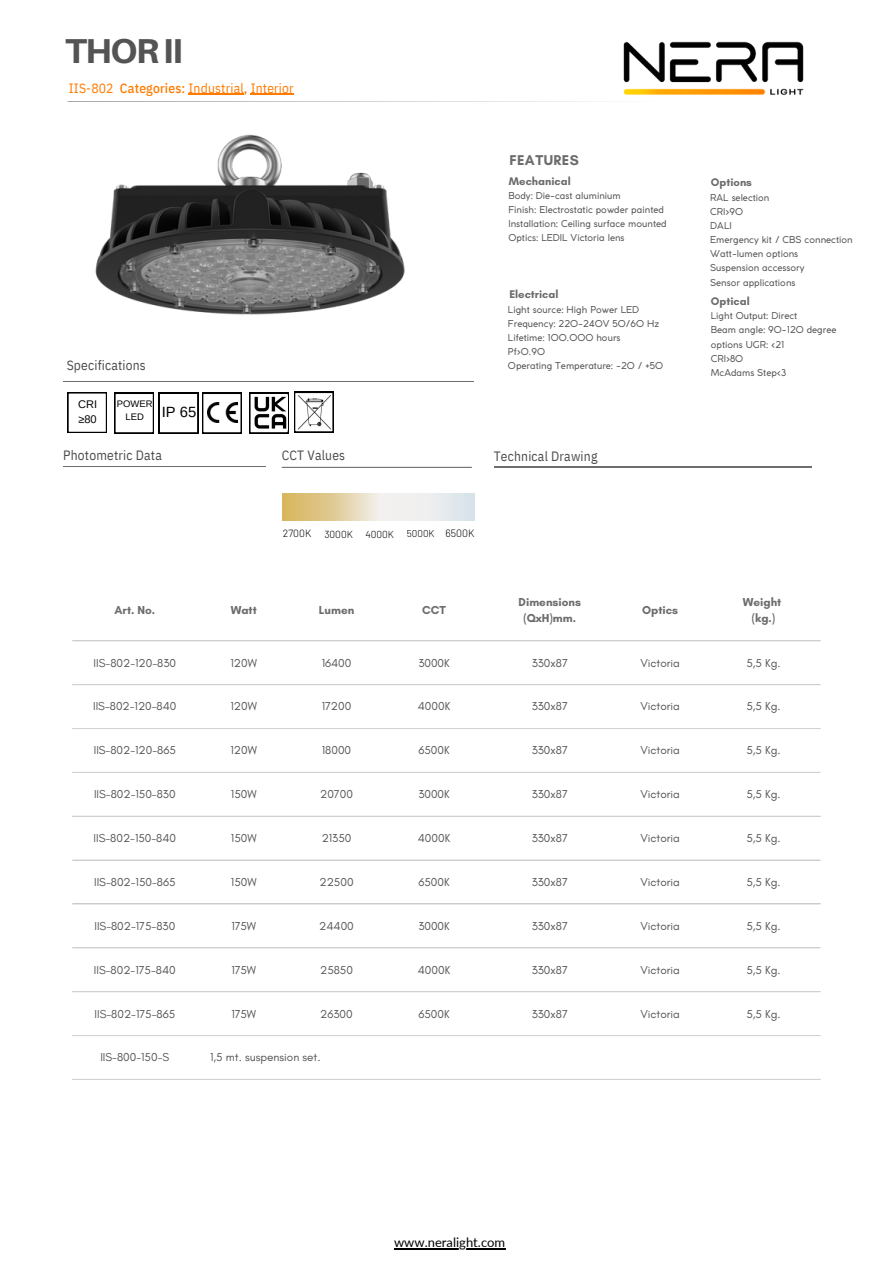
<style>
.page{position:relative;width:893px;height:1264px;background:#fff}
.page>*{position:absolute;margin:0;border:0;box-sizing:border-box;transform-origin:0 0}
.t1{font:800 34.5px "Aileron";letter-spacing:-.035em;color:#545454}
.t2{font:14.85px "Arimo";color:#000}
.t3{font:700 14.4px "Glacial Indifference";letter-spacing:.03em;color:#6c6c6c}
.t4{font:13.5px "IBM Plex Sans Cond";letter-spacing:.015em;color:#4c4c4e}
.t5{font:13.5px "IBM Plex Sans Cond";letter-spacing:.015em;color:#ff7b00}
.t6{font:13.05px "Lato";color:#000}
.t7{font:11.7px "Glacial Indifference";color:#545454}
.t8{font:700 11.7px "Glacial Indifference";color:#6c6c6c}
.t9{font:700 11.25px "Glacial Indifference";color:#6c6c6c}
.t10{font:11.1px "Arimo";color:#000}
.t11{font:300 10.5px "Barlow";color:#000}
.t12{font:300 10.35px "Barlow";color:#000}
.t13{font:300 10.2px "Barlow";color:#000}
.t14{font:300 10.05px "Barlow";color:#000}
.t15{font:300 9.9px "Barlow";color:#000}
.t16{font:9.45px/14.1px "Coco Gothic";color:#545454}
.t17{font:9.45px "Arimo";color:#000}
.s1{font-weight:500}
</style>
<div class="page">
<hr style="left:63px;top:466px;width:202px;height:1px;background:#6d6e70">
<hr style="left:63px;top:381px;width:410px;height:1px;background:#6d6e70">
<svg style="left:68px;top:101px;width:530px;height:1px"></svg>
<img style="left:623px;top:41px;width:181px;height:54px">
<svg style="left:68px;top:392px;width:39px;height:41px"></svg>
<div style="left:202px;top:393px;width:40px;height:40px;background:#000"></div>
<svg style="left:114px;top:393px;width:127px;height:40px"></svg>
<img style="left:208px;top:402px;width:29px;height:21px">
<div style="left:294px;top:392px;width:40px;height:40px;background:#000"></div>
<svg style="left:249px;top:392px;width:84px;height:41px"></svg>
<img style="left:251px;top:395px;width:36px;height:34px">
<svg style="left:283px;top:494px;width:191px;height:26px"></svg>
<hr style="left:493px;top:466px;width:318px;height:1px;background:#6d6e70">
<hr style="left:282px;top:467px;width:190px;height:1px;background:#6d6e70">
<hr style="left:188px;top:94px;width:56px;height:1px;background:#ff7b00">
<hr style="left:251px;top:94px;width:43px;height:1px;background:#ff7b00">
<hr style="left:394px;top:1247px;width:111px;height:1px;background:#000">
<img style="left:95px;top:134px;width:310px;height:181px">
<hr style="left:72px;top:640px;width:748px;height:1px;background:#d5d3d2">
<hr style="left:72px;top:684px;width:748px;height:1px;background:#d5d3d2">
<hr style="left:72px;top:728px;width:748px;height:1px;background:#d5d3d2">
<hr style="left:72px;top:771px;width:748px;height:2px;background:#d5d3d2">
<hr style="left:72px;top:815px;width:748px;height:1px;background:#d5d3d2">
<hr style="left:72px;top:859px;width:748px;height:1px;background:#d5d3d2">
<hr style="left:72px;top:903px;width:748px;height:1px;background:#d5d3d2">
<hr style="left:72px;top:947px;width:748px;height:1px;background:#d5d3d2">
<hr style="left:72px;top:991px;width:748px;height:1px;background:#d5d3d2">
<hr style="left:72px;top:1034px;width:748px;height:2px;background:#d5d3d2">
<hr style="left:72px;top:1078px;width:748px;height:1px;background:#d5d3d2">
<p class="t1" style="left:65px;top:29px;width:119px">THORII</p>
<p class="t5" style="left:69px;top:79px;width:226px">IIS-802 <span class="s1">Categories:</span> Industrial<span class="s1">,</span> Interior</p>
<p class="t4" style="left:67px;top:356px;width:81px">Specifications</p>
<p class="t10" style="left:78px;top:398px;width:21px">CRI</p>
<p class="t10" style="left:78px;top:413px;width:20px">≥80</p>
<p class="t17" style="left:117px;top:398px;width:37px">POWER</p>
<p class="t17" style="left:125px;top:411px;width:20px">LED</p>
<p class="t2" style="left:162px;top:403px;width:36px">IP 65</p>
<p class="t3" style="left:509px;top:151px;width:71px">FEATURES</p>
<p class="t16" style="left:508px;top:189px;width:114px">Body: Die-cast aluminium</p>
<p class="t16" style="left:508px;top:203px;width:160px">Finish: Electrostatic powder painted<br>Installation: Ceiling surface mounted<br>Optics: LEDIL Victoria lens</p>
<p class="t9" style="left:509px;top:174px;width:63px">Mechanical</p>
<p class="t9" style="left:509px;top:287px;width:51px">Electrical</p>
<p class="t16" style="left:508px;top:303px;width:153px">Light source: High Power LED<br>Frequency: 220-240V 50/60 Hz<br>Lifetime: 100.000 hours</p>
<p class="t16" style="left:508px;top:345px;width:39px">Pf&gt;0.90</p>
<p class="t16" style="left:508px;top:359px;width:157px">Operating Temperature: -20 / +50</p>
<p class="t4" style="left:63px;top:446px;width:100px">Photometric Data</p>
<p class="t4" style="left:282px;top:446px;width:65px">CCT Values</p>
<p class="t4" style="left:494px;top:447px;width:105px">Technical Drawing</p>
<p class="t12" style="left:283px;top:527px;width:30px">2700K</p>
<p class="t13" style="left:324px;top:527px;width:30px">3000K</p>
<p class="t14" style="left:365px;top:527px;width:30px">4000K</p>
<p class="t15" style="left:407px;top:527px;width:29px">5000K</p>
<p class="t11" style="left:445px;top:526px;width:31px">6500K</p>
<p class="t8" style="left:114px;top:603px;width:42px">Art. No.</p>
<p class="t8" style="left:231px;top:603px;width:28px">Watt</p>
<p class="t8" style="left:319px;top:603px;width:37px">Lumen</p>
<p class="t8" style="left:422px;top:603px;width:25px">CCT</p>
<p class="t8" style="left:518px;top:595px;width:64px">Dimensions</p>
<p class="t8" style="left:523px;top:611px;width:54px">(QxH)mm.</p>
<p class="t8" style="left:642px;top:603px;width:38px">Optics</p>
<p class="t9" style="left:710px;top:176px;width:43px">Options</p>
<p class="t16" style="left:710px;top:191px;width:61px">RAL selection</p>
<p class="t16" style="left:710px;top:205px;width:34px">CRI&gt;90</p>
<p class="t16" style="left:710px;top:219px;width:23px">DALI</p>
<p class="t16" style="left:710px;top:234px;width:144px">Emergency kit / CBS connection<br>Watt-lumen options</p>
<p class="t16" style="left:710px;top:262px;width:96px">Suspension accessory</p>
<p class="t16" style="left:710px;top:276px;width:87px">Sensor applications</p>
<p class="t9" style="left:710px;top:294px;width:40px">Optical</p>
<p class="t16" style="left:710px;top:310px;width:88px">Light Output: Direct</p>
<p class="t16" style="left:710px;top:324px;width:127px">Beam angle: 90-120 degree options UGR: &lt;21</p>
<p class="t16" style="left:710px;top:352px;width:34px">CRI&gt;80</p>
<p class="t16" style="left:710px;top:366px;width:77px">McAdams Step&lt;3</p>
<p class="t8" style="left:742px;top:595px;width:40px">Weight</p>
<p class="t8" style="left:751px;top:611px;width:25px">(kg.)</p>
<p class="t7" style="left:94px;top:655px;width:84px">IIS-802-120-830</p>
<p class="t7" style="left:230px;top:655px;width:28px">120W</p>
<p class="t7" style="left:322px;top:655px;width:31px">16400</p>
<p class="t7" style="left:418px;top:655px;width:33px">3000K</p>
<p class="t7" style="left:531px;top:655px;width:38px">330x87</p>
<p class="t7" style="left:640px;top:655px;width:41px">Victoria</p>
<p class="t7" style="left:746px;top:655px;width:36px">5,5 Kg.</p>
<p class="t7" style="left:93px;top:699px;width:85px">IIS-802-120-840</p>
<p class="t7" style="left:230px;top:699px;width:28px">120W</p>
<p class="t7" style="left:322px;top:699px;width:31px">17200</p>
<p class="t7" style="left:418px;top:699px;width:34px">4000K</p>
<p class="t7" style="left:531px;top:699px;width:38px">330x87</p>
<p class="t7" style="left:640px;top:699px;width:41px">Victoria</p>
<p class="t7" style="left:746px;top:699px;width:36px">5,5 Kg.</p>
<p class="t7" style="left:94px;top:743px;width:84px">IIS-802-120-865</p>
<p class="t7" style="left:230px;top:743px;width:28px">120W</p>
<p class="t7" style="left:322px;top:743px;width:31px">18000</p>
<p class="t7" style="left:418px;top:743px;width:33px">6500K</p>
<p class="t7" style="left:531px;top:743px;width:38px">330x87</p>
<p class="t7" style="left:640px;top:743px;width:41px">Victoria</p>
<p class="t7" style="left:746px;top:743px;width:36px">5,5 Kg.</p>
<p class="t7" style="left:94px;top:787px;width:83px">IIS-802-150-830</p>
<p class="t7" style="left:231px;top:787px;width:27px">150W</p>
<p class="t7" style="left:320px;top:787px;width:34px">20700</p>
<p class="t7" style="left:418px;top:787px;width:33px">3000K</p>
<p class="t7" style="left:531px;top:787px;width:38px">330x87</p>
<p class="t7" style="left:640px;top:787px;width:41px">Victoria</p>
<p class="t7" style="left:746px;top:787px;width:36px">5,5 Kg.</p>
<p class="t7" style="left:93px;top:831px;width:84px">IIS-802-150-840</p>
<p class="t7" style="left:231px;top:831px;width:27px">150W</p>
<p class="t7" style="left:322px;top:831px;width:31px">21350</p>
<p class="t7" style="left:418px;top:831px;width:34px">4000K</p>
<p class="t7" style="left:531px;top:831px;width:38px">330x87</p>
<p class="t7" style="left:640px;top:831px;width:41px">Victoria</p>
<p class="t7" style="left:746px;top:831px;width:36px">5,5 Kg.</p>
<p class="t7" style="left:94px;top:874px;width:83px">IIS-802-150-865</p>
<p class="t7" style="left:231px;top:874px;width:27px">150W</p>
<p class="t7" style="left:319px;top:874px;width:36px">22500</p>
<p class="t7" style="left:418px;top:874px;width:33px">6500K</p>
<p class="t7" style="left:531px;top:874px;width:38px">330x87</p>
<p class="t7" style="left:640px;top:874px;width:41px">Victoria</p>
<p class="t7" style="left:746px;top:874px;width:36px">5,5 Kg.</p>
<p class="t7" style="left:94px;top:918px;width:82px">IIS-802-175-830</p>
<p class="t7" style="left:231px;top:918px;width:26px">175W</p>
<p class="t7" style="left:319px;top:918px;width:36px">24400</p>
<p class="t7" style="left:418px;top:918px;width:33px">3000K</p>
<p class="t7" style="left:531px;top:918px;width:38px">330x87</p>
<p class="t7" style="left:640px;top:918px;width:41px">Victoria</p>
<p class="t7" style="left:746px;top:918px;width:36px">5,5 Kg.</p>
<p class="t7" style="left:94px;top:962px;width:83px">IIS-802-175-840</p>
<p class="t7" style="left:231px;top:962px;width:26px">175W</p>
<p class="t7" style="left:320px;top:962px;width:34px">25850</p>
<p class="t7" style="left:418px;top:962px;width:34px">4000K</p>
<p class="t7" style="left:531px;top:962px;width:38px">330x87</p>
<p class="t7" style="left:640px;top:962px;width:41px">Victoria</p>
<p class="t7" style="left:746px;top:962px;width:36px">5,5 Kg.</p>
<p class="t7" style="left:94px;top:1006px;width:82px">IIS-802-175-865</p>
<p class="t7" style="left:231px;top:1006px;width:26px">175W</p>
<p class="t7" style="left:320px;top:1006px;width:34px">26300</p>
<p class="t7" style="left:418px;top:1006px;width:33px">6500K</p>
<p class="t7" style="left:531px;top:1006px;width:38px">330x87</p>
<p class="t7" style="left:640px;top:1006px;width:41px">Victoria</p>
<p class="t7" style="left:746px;top:1006px;width:36px">5,5 Kg.</p>
<p class="t7" style="left:100px;top:1050px;width:70px">IIS-800-150-S</p>
<p class="t7" style="left:210px;top:1050px;width:112px">1,5 mt. suspension set.</p>
<p class="t6" style="left:394px;top:1233px;width:113px">www.neralight.com</p>
</div>
